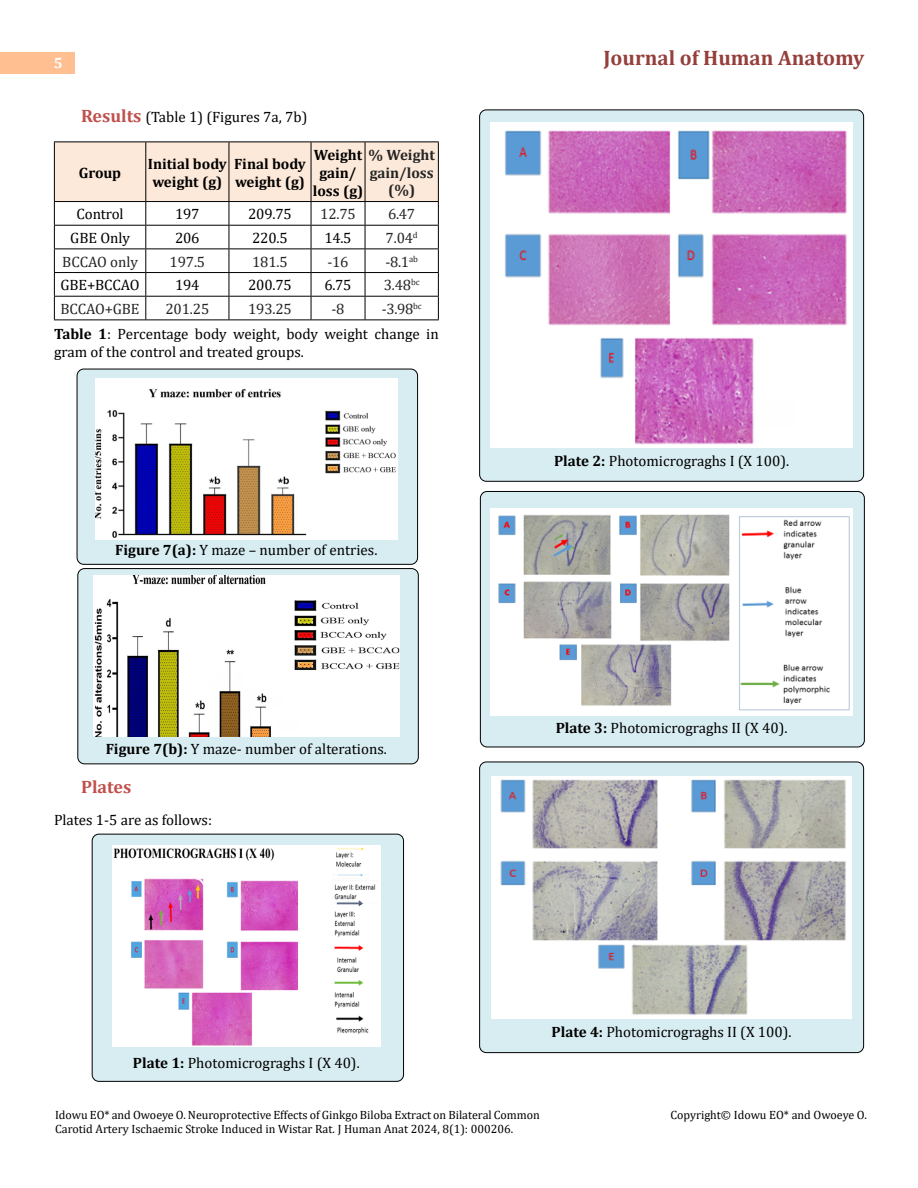
<style>
.page{position:relative;width:918px;height:1188px;background:#fff}
.page>*{position:absolute;margin:0;border:0;box-sizing:border-box;transform-origin:0 0}
.t1{font:700 21px "Cambria";color:#953f3c}
.t2{font:700 18px "Cambria";color:#c0504d}
.t3{font:15px/25.2px "Cambria";color:#000}
.t4{font:15px "Cambria";letter-spacing:-.01em;color:#252525}
.t5{font:700 15px/18px "Cambria";color:#000;text-align:center}
.t6{font:700 15px/17.2px "Cambria";color:#252525;text-align:center}
.t7{font:700 15px "Cambria";color:#fff}
.t8{font:12px/14.4px "Cambria";color:#000}
.s1{font-weight:700;font-size:18px;color:#c0504d}
.s2{color:#000}
.s3{color:#252525}
.s4{font-weight:700}
</style>
<div class="page">
<div style="left:0;top:52px;width:74px;height:21px;background:#ffbf91"></div>
<div style="left:480px;top:762px;width:384px;height:291px;background:#d8edf2;border-radius:7px"></div>
<div style="left:479px;top:762px;width:385px;height:291px;border:1px solid #000;border-radius:7px"></div>
<div style="left:480px;top:491px;width:384px;height:256px;background:#d8edf2;border-radius:7px"></div>
<div style="left:480px;top:491px;width:385px;height:256px;border:1px solid #000;border-radius:7px"></div>
<div style="left:480px;top:110px;width:384px;height:371px;background:#d8edf2;border-radius:7px"></div>
<div style="left:479px;top:110px;width:385px;height:372px;border:1px solid #000;border-radius:7px"></div>
<div style="left:92px;top:834px;width:312px;height:247px;background:#d8edf2;border-radius:7px"></div>
<div style="left:92px;top:834px;width:312px;height:248px;border:1px solid #000;border-radius:7px"></div>
<div style="left:78px;top:569px;width:340px;height:195px;background:#d8edf2;border-radius:7px"></div>
<div style="left:77px;top:568px;width:342px;height:196px;border:1px solid #000;border-radius:7px"></div>
<div style="left:77px;top:369px;width:341px;height:195px;background:#d8edf2;border-radius:7px"></div>
<div style="left:77px;top:369px;width:341px;height:196px;border:1px solid #000;border-radius:7px"></div>
<svg style="left:54px;top:142px;width:385px;height:178px"></svg>
<hr style="left:54px;top:320px;width:92px;height:1px;background:#000">
<hr style="left:146px;top:320px;width:83px;height:1px;background:#000">
<hr style="left:229px;top:320px;width:82px;height:1px;background:#000">
<hr style="left:311px;top:320px;width:54px;height:1px;background:#000">
<hr style="left:365px;top:320px;width:74px;height:1px;background:#000">
<img style="left:95px;top:378px;width:303px;height:162px">
<img style="left:94px;top:576px;width:305px;height:160px">
<img style="left:112px;top:846px;width:269px;height:201px">
<img style="left:490px;top:123px;width:363px;height:325px">
<img style="left:490px;top:509px;width:363px;height:206px">
<img style="left:491px;top:776px;width:361px;height:243px">
<p class="t7" style="left:54px;top:53px;width:10px">5</p>
<h1 class="t1" style="left:603px;top:43px;width:262px">Journal of Human Anatomy</h1>
<p class="t3" style="left:81px;top:104px;width:228px"><span class="s1">Results</span> (Table 1) (Figures 7a, 7b)</p>
<p class="t6" style="left:314px;top:146px;width:122px"><span class="s2">Weight</span> % Weight</p>
<p class="t5" style="left:320px;top:163px;width:39px">gain/</p>
<p class="t5" style="left:313px;top:181px;width:52px">loss (g)</p>
<p class="t5" style="left:79px;top:163px;width:44px">Group</p>
<p class="t5" style="left:148px;top:154px;width:81px">Initial body weight (g)</p>
<p class="t5" style="left:234px;top:154px;width:73px;text-align:left">Final body weight (g)</p>
<p class="t6" style="left:370px;top:163px;width:65px">gain/loss (%)</p>
<p class="t3" style="left:77px;top:201px;width:48px">Control</p>
<p class="t3" style="left:175px;top:201px;width:26px">197</p>
<p class="t3" style="left:248px;top:201px;width:45px">209.75</p>
<p class="t4" style="left:320px;top:205px;width:37px">12.75</p>
<p class="t4" style="left:388px;top:205px;width:29px">6.47</p>
<p class="t3" style="left:70px;top:225px;width:61px">GBE Only</p>
<p class="t3" style="left:175px;top:225px;width:26px">206</p>
<p class="t3" style="left:252px;top:225px;width:37px">220.5</p>
<p class="t3" style="left:324px;top:225px;width:29px">14.5</p>
<p class="t4" style="left:386px;top:229px;width:34px">7.04<sup>d</sup></p>
<p class="t4" style="left:62px;top:253px;width:77px">BCCAO only</p>
<p class="t4" style="left:170px;top:253px;width:37px">197.5</p>
<p class="t4" style="left:252px;top:253px;width:37px">181.5</p>
<p class="t4" style="left:328px;top:253px;width:22px">-16</p>
<p class="t4" style="left:386px;top:253px;width:34px">-8.1<sup>ab</sup></p>
<p class="t3" style="left:61px;top:272px;width:80px">GBE+BCCAO</p>
<p class="t3" style="left:175px;top:272px;width:26px">194</p>
<p class="t3" style="left:248px;top:272px;width:45px">200.75</p>
<p class="t3" style="left:325px;top:272px;width:29px">6.75</p>
<p class="t4" style="left:384px;top:276px;width:37px">3.48<sup>bc</sup></p>
<p class="t4" style="left:61px;top:300px;width:80px">BCCAO+GBE</p>
<p class="t4" style="left:165px;top:300px;width:45px">201.25</p>
<p class="t4" style="left:248px;top:300px;width:45px">193.25</p>
<p class="t4" style="left:332px;top:300px;width:14px">-8</p>
<p class="t3" style="left:54px;top:296px;width:386px;text-indent:328px"><span class="s3">-3.98</span><sup>bc<br></sup><span class="s4">Table 1</span>: Percentage body weight, body weight change in</p>
<p class="t3" style="left:54px;top:339px;width:251px">gram of the control and treated groups.</p>
<p class="t3" style="left:115px;top:537px;width:264px"><span class="s4">Figure 7(a):</span> Y maze – number of entries.</p>
<p class="t3" style="left:106px;top:737px;width:283px"><span class="s4">Figure 7(b):</span> Y maze- number of alterations.</p>
<p class="t2" style="left:81px;top:775px;width:52px">Plates</p>
<p class="t3" style="left:54px;top:807px;width:160px">Plates 1-5 are as follows:</p>
<p class="t3" style="left:133px;top:1050px;width:228px"><span class="s4">Plate 1:</span> Photomicrograghs I (X 40).</p>
<p class="t3" style="left:554px;top:448px;width:237px"><span class="s4">Plate 2:</span> Photomicrograghs I (X 100).</p>
<p class="t3" style="left:556px;top:716px;width:233px"><span class="s4">Plate 3:</span> Photomicrograghs II (X 40).</p>
<p class="t3" style="left:552px;top:1019px;width:242px"><span class="s4">Plate 4:</span> Photomicrograghs II (X 100).</p>
<p class="t8" style="left:55px;top:1108px;width:486px">Idowu EO* and Owoeye O. Neuroprotective Effects of Ginkgo Biloba Extract on Bilateral Common<br>Carotid Artery Ischaemic Stroke Induced in Wistar Rat. J Human Anat 2024, 8(1): 000206.</p>
<p class="t8" style="left:670px;top:1108px;width:198px">Copyright© Idowu EO* and Owoeye O.</p>
</div>
